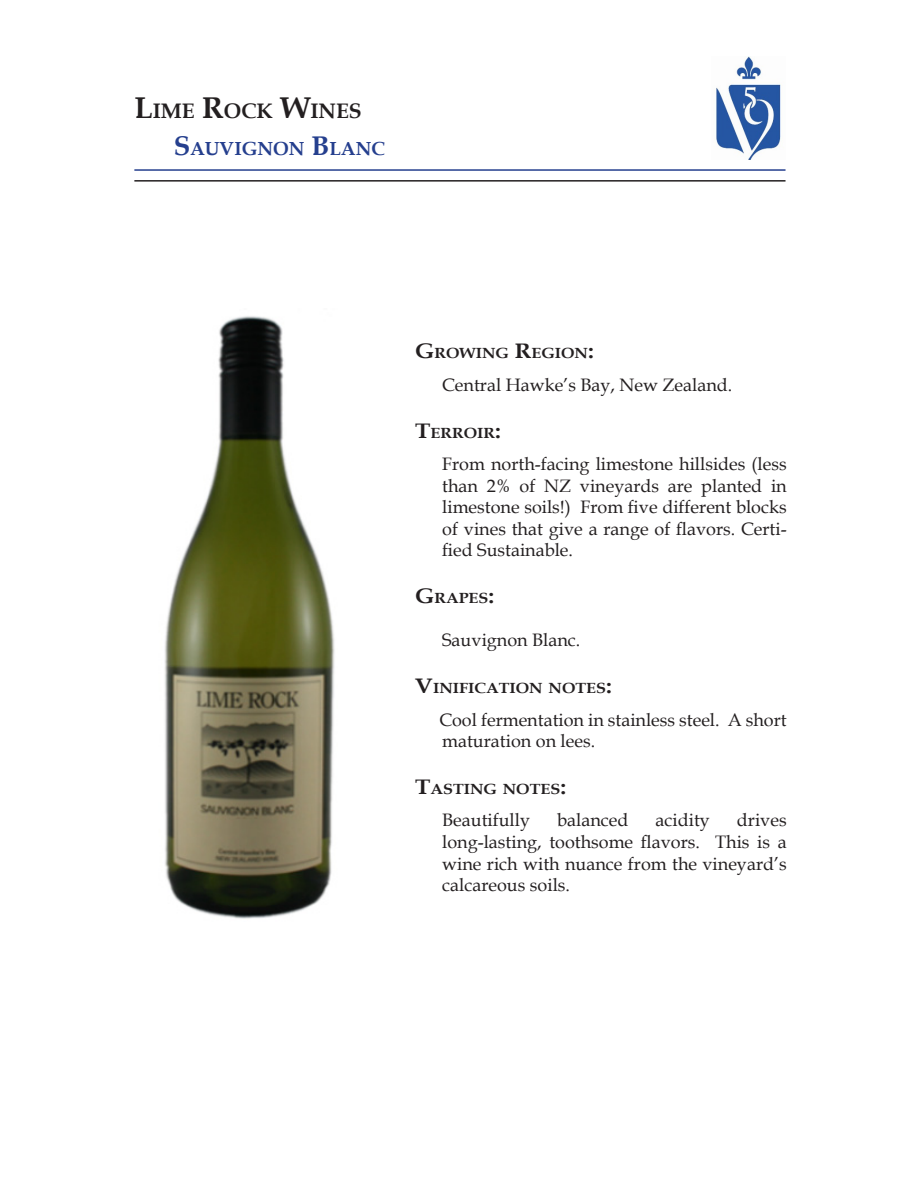
<style>
.page{position:relative;width:918px;height:1188px;background:#fff}
.page>*{position:absolute;margin:0;border:0;box-sizing:border-box;transform-origin:0 0}
.t1{font:700 21px "Book Antiqua";color:#231f20}
.t2{font:700 18.9px "Book Antiqua";color:#253f8e}
.t3{font:18px/21.6px "Book Antiqua";color:#231f20;text-align:justify}
.t4{font:700 14.7px "Book Antiqua";color:#231f20;scale:1.1 1}
.s1{font-size:30px}
.s2{font-size:27px}
.s3{font-size:21px}
</style>
<div class="page">
<hr style="left:134px;top:180px;width:652px;height:2px;background:#231f20">
<hr style="left:134px;top:169px;width:652px;height:2px;background:#253f8e">
<img style="left:716px;top:57px;width:65px;height:103px">
<img style="left:164px;top:316px;width:171px;height:603px">
<p class="t1" style="left:134px;top:97px;width:229px"><span class="s1">L</span>IME <span class="s1">R</span>OCK <span class="s1">W</span>INES</p>
<p class="t2" style="left:174px;top:136px;width:213px"><span class="s2">S</span>AUVIGNON <span class="s2">B</span>LANC</p>
<p class="t4" style="left:415px;top:343px;width:164px"><span class="s3">G</span>ROWING <span class="s3">R</span>EGION<span class="s3">:</span></p>
<p class="t3" style="left:442px;top:373px;width:292px">Central Hawke’s Bay, New Zealand.</p>
<p class="t4" style="left:415px;top:423px;width:80px"><span class="s3">T</span>ERROIR<span class="s3">:</span></p>
<p class="t3" style="left:442px;top:453px;width:346px">From north-facing limestone hillsides (less than 2% of NZ vineyards are planted in limestone soils!) From five different blocks of vines that give a range of flavors. Certi&shy;fied Sustainable.</p>
<p class="t4" style="left:415px;top:588px;width:73px"><span class="s3">G</span>RAPES<span class="s3">:</span></p>
<p class="t3" style="left:442px;top:629px;width:140px">Sauvignon Blanc.</p>
<p class="t4" style="left:415px;top:678px;width:180px"><span class="s3">V</span>INIFICATION NOTES<span class="s3">:</span></p>
<p class="t3" style="left:439px;top:708px;width:349px">Cool fermentation in stainless steel. A short</p>
<p class="t3" style="left:442px;top:730px;width:155px">maturation on lees.</p>
<p class="t4" style="left:415px;top:779px;width:139px"><span class="s3">T</span>ASTING NOTES<span class="s3">:</span></p>
<p class="t3" style="left:442px;top:809px;width:89px">Beautifully</p>
<p class="t3" style="left:557px;top:809px;width:73px">balanced</p>
<p class="t3" style="left:656px;top:809px;width:56px">acidity</p>
<p class="t3" style="left:442px;top:809px;width:346px;text-indent:295px">drives long-lasting, toothsome flavors. This is a wine rich with nuance from the vineyard’s calcareous soils.</p>
</div>
